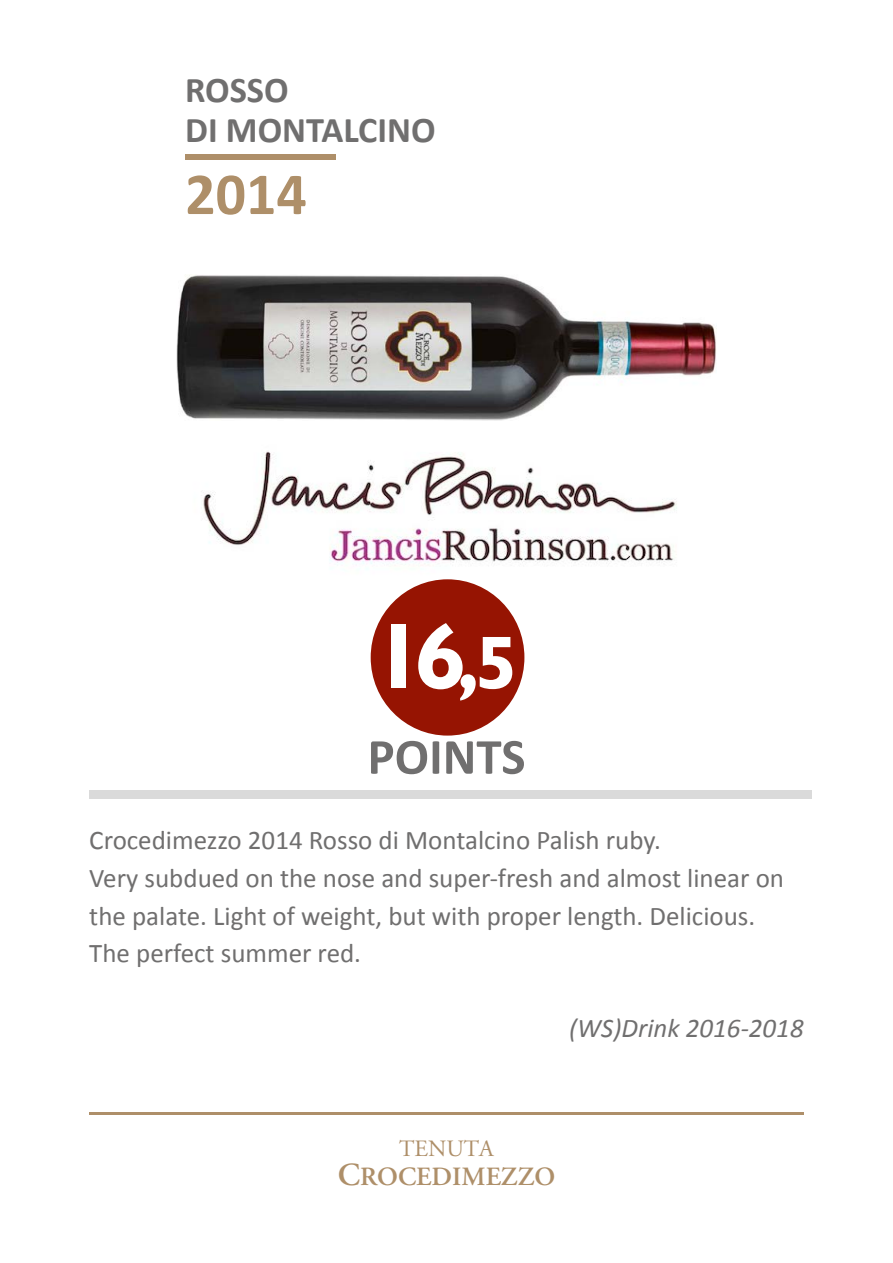
<style>
.page{position:relative;width:893px;height:1263px;background:#fff}
.page>*{position:absolute;margin:0;border:0;box-sizing:border-box;transform-origin:0 0}
.t1{font:700 93.6px "Humanist 521 BT";color:#fff}
.t2{font:700 60px "Calibri";color:#ae8f69}
.t3{font:700 51px "Calibri";color:#706f6f}
.t4{font:700 36.3px/40.2px "Calibri";color:#706f6f}
.t5{font:27px/37.5px "Calibri";color:#706f6f}
.t6{font:italic 27px "Calibri";color:#706f6f}
.t7{font:600 26.25px "Adobe Garamond";color:#ae8f69}
.t8{font:23.4px "Adobe Garamond Regular SC";color:#ae8f69}
.s1{font-size:84px}
.s2{font-size:75px}
.s3{font-size:32.1px}
</style>
<div class="page">
<div style="left:89px;top:791px;width:723px;height:8px;background:#dadada"></div>
<div style="left:185px;top:154px;width:151px;height:6px;background:#ae8f69"></div>
<hr style="left:89px;top:1112px;width:715px;height:2px;background:#ae8f69">
<img style="left:203px;top:451px;width:474px;height:114px">
<img style="left:177px;top:275px;width:539px;height:146px">
<div style="left:371px;top:579px;width:153px;height:157px;background:#961402;border-radius:50%"></div>
<h3 class="t4" style="left:185px;top:70px;width:252px">ROSSO<br>DI MONTALCINO</h3>
<h2 class="t2" style="left:185px;top:156px;width:123px">2014</h2>
<h1 class="t1" style="left:373px;top:598px;width:145px">16<span class="s1">,</span><span class="s2">5</span></h1>
<h3 class="t3" style="left:367px;top:724px;width:159px">POINTS</h3>
<p class="t5" style="left:89px;top:822px;width:696px">Crocedimezzo 2014 Rosso di Montalcino Palish ruby.<br>Very subdued on the nose and super-fresh and almost linear on the palate. Light of weight, but with proper length. Delicious.<br>The perfect summer red.</p>
<p class="t6" style="left:569px;top:1010px;width:236px">(WS)Drink 2016-2018</p>
<p class="t8" style="left:399px;top:1136px;width:96px">TENUTA</p>
<p class="t7" style="left:338px;top:1162px;width:219px"><span class="s3">C</span>ROCEDIMEZZO</p>
</div>
